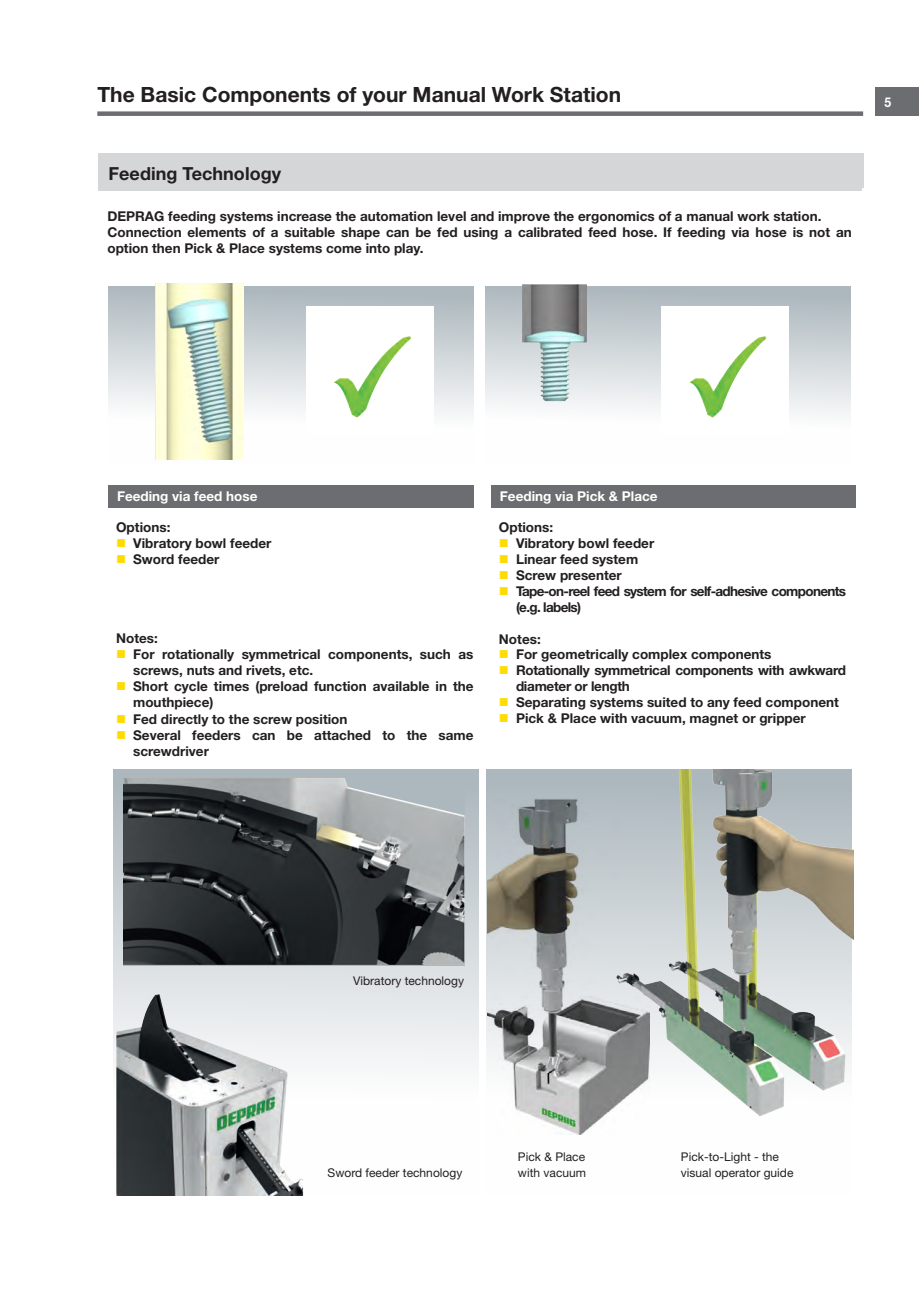
<style>
.page{position:relative;width:919px;height:1289px;background:#fff}
.page>*{position:absolute;margin:0;border:0;box-sizing:border-box;transform-origin:0 0}
.ÜS_12_Pkt_hf{font:700 21px "Helvetica Neue LT Std";color:#231f20}
.t1{font:700 18px "Helvetica Neue LT Std";letter-spacing:.005em;color:#231f20}
.Normal_9_Pkt{font:700 13.5px/16.2px "Helvetica Neue LT Std";color:#231f20}
.Normal_9_Pkt-2{font:700 13.5px/15.9px "Helvetica Neue LT Std";letter-spacing:-.05em;color:#231f20}
.Normal_9_Pkt-3{font:700 13.5px/15.9px "Helvetica Neue LT Std";letter-spacing:-.02em;color:#231f20}
.ÜS_12_Pkt_hf-2{font:700 13.5px "Helvetica Neue LT Std";color:#fff}
.Quadrat_gelb{font:700 13.5px "Helvetica Neue LT Std";color:#231f20}
.ÜS_12_Pkt_hf-3{font:700 13.5px "Helvetica Neue LT Std";color:#fff;scale:.9 1}
.Normal_9_Pkt-4{font:12px/15.9px "Helvetica Neue LT Std";color:#231f20}
.Normal_9_Pkt-5{font:12px "Helvetica Neue LT Std";color:#fff}
</style>
<div class="page">
<div style="left:875px;top:87px;width:43px;height:29px;background:#6c6d70"></div>
<div style="left:97px;top:111px;width:766px;height:5px;background:#6c6d70"></div>
<div style="left:113px;top:769px;width:365px;height:425px;background:linear-gradient(to bottom,#adb8be,#fff)"></div>
<svg style="left:486px;top:769px;width:121px;height:366px;background:#b4bec3"></svg>
<div style="left:485px;top:286px;width:365px;height:178px;background:linear-gradient(to bottom,#aeb8be,#fff)"></div>
<div style="left:108px;top:286px;width:366px;height:178px;background:linear-gradient(to bottom,#aeb9bf,#fff)"></div>
<img style="left:123px;top:778px;width:342px;height:188px">
<div style="left:98px;top:153px;width:765px;height:34px;background:#d5d6d8"></div>
<img style="left:487px;top:798px;width:120px;height:336px">
<img style="left:306px;top:306px;width:128px;height:128px">
<img style="left:607px;top:769px;width:246px;height:347px">
<img style="left:113px;top:971px;width:299px;height:224px">
<img style="left:155px;top:284px;width:88px;height:175px">
<img style="left:661px;top:306px;width:128px;height:128px">
<img style="left:522px;top:285px;width:64px;height:172px">
<div style="left:98px;top:156px;width:763px;height:34px;background:#d5d6d8"></div>
<div style="left:108px;top:485px;width:366px;height:22px;background:#6c6d70"></div>
<div style="left:491px;top:485px;width:365px;height:22px;background:#6c6d70"></div>
<p class="ÜS_12_Pkt_hf" style="left:97px;top:82px;width:525px">The Basic Components of your Manual Work Station</p>
<p class="t1" style="left:108px;top:162px;width:174px">Feeding Technology</p>
<p class="Normal_9_Pkt" style="left:107px;top:208px;width:715px">DEPRAG feeding systems increase the automation level and improve the ergonomics of a manual work station.</p>
<p class="Normal_9_Pkt" style="left:107px;top:224px;width:745px">Connection elements of a suitable shape can be fed using a calibrated feed hose. If feeding via hose is not an option then Pick &amp; Place systems come into play.</p>
<p class="ÜS_12_Pkt_hf-3" style="left:884px;top:94px;width:9px">5</p>
<p class="ÜS_12_Pkt_hf-2" style="left:117px;top:487px;width:142px">Feeding via feed hose</p>
<p class="ÜS_12_Pkt_hf-2" style="left:500px;top:487px;width:159px">Feeding via Pick &amp; Place</p>
<p class="Quadrat_gelb" style="left:116px;top:518px;width:56px">Options:</p>
<p class="Normal_9_Pkt" style="left:133px;top:535px;width:140px">Vibratory bowl feeder</p>
<p class="Normal_9_Pkt" style="left:133px;top:551px;width:88px">Sword feeder</p>
<p class="Normal_9_Pkt-5" style="left:194px;top:493px;width:117px">mit ein oder zwei Ver-</p>
<p class="Quadrat_gelb" style="left:499px;top:518px;width:56px">Options:</p>
<p class="Normal_9_Pkt" style="left:516px;top:534px;width:140px">Vibratory bowl feeder</p>
<p class="Normal_9_Pkt" style="left:516px;top:550px;width:124px">Linear feed system</p>
<p class="Normal_9_Pkt" style="left:516px;top:566px;width:107px">Screw presenter</p>
<p class="Normal_9_Pkt-2" style="left:516px;top:582px;width:331px">Tape-on-reel feed system for self-adhesive components (e.g. labels)</p>
<p class="Quadrat_gelb" style="left:499px;top:630px;width:43px">Notes:</p>
<p class="Normal_9_Pkt" style="left:516px;top:646px;width:257px">For geometrically complex components</p>
<p class="Normal_9_Pkt-3" style="left:516px;top:662px;width:331px">Rotationally symmetrical components with awkward diameter or length</p>
<p class="Normal_9_Pkt" style="left:516px;top:694px;width:324px">Separating systems suited to any feed component</p>
<p class="Normal_9_Pkt" style="left:516px;top:710px;width:291px">Pick &amp; Place with vacuum, magnet or gripper</p>
<p class="Quadrat_gelb" style="left:116px;top:629px;width:43px">Notes:</p>
<p class="Normal_9_Pkt" style="left:133px;top:645px;width:342px">For rotationally symmetrical components, such as screws, nuts and rivets, etc.</p>
<p class="Normal_9_Pkt" style="left:133px;top:678px;width:342px">Short cycle times (preload function available in the mouthpiece)</p>
<p class="Normal_9_Pkt" style="left:133px;top:710px;width:216px">Fed directly to the screw position</p>
<p class="Normal_9_Pkt" style="left:133px;top:726px;width:342px">Several feeders can be attached to the same screwdriver</p>
<p class="Normal_9_Pkt-4" style="left:353px;top:972px;width:112px">Vibratory technology</p>
<p class="Normal_9_Pkt-4" style="left:327px;top:1164px;width:136px">Sword feeder technology</p>
<p class="Normal_9_Pkt-4" style="left:518px;top:1148px;width:69px">Pick &amp; Place</p>
<p class="Normal_9_Pkt-4" style="left:518px;top:1164px;width:70px">with vacuum</p>
<p class="Normal_9_Pkt-4" style="left:681px;top:1148px;width:114px">Pick-to-Light - the visual operator guide</p>
</div>
